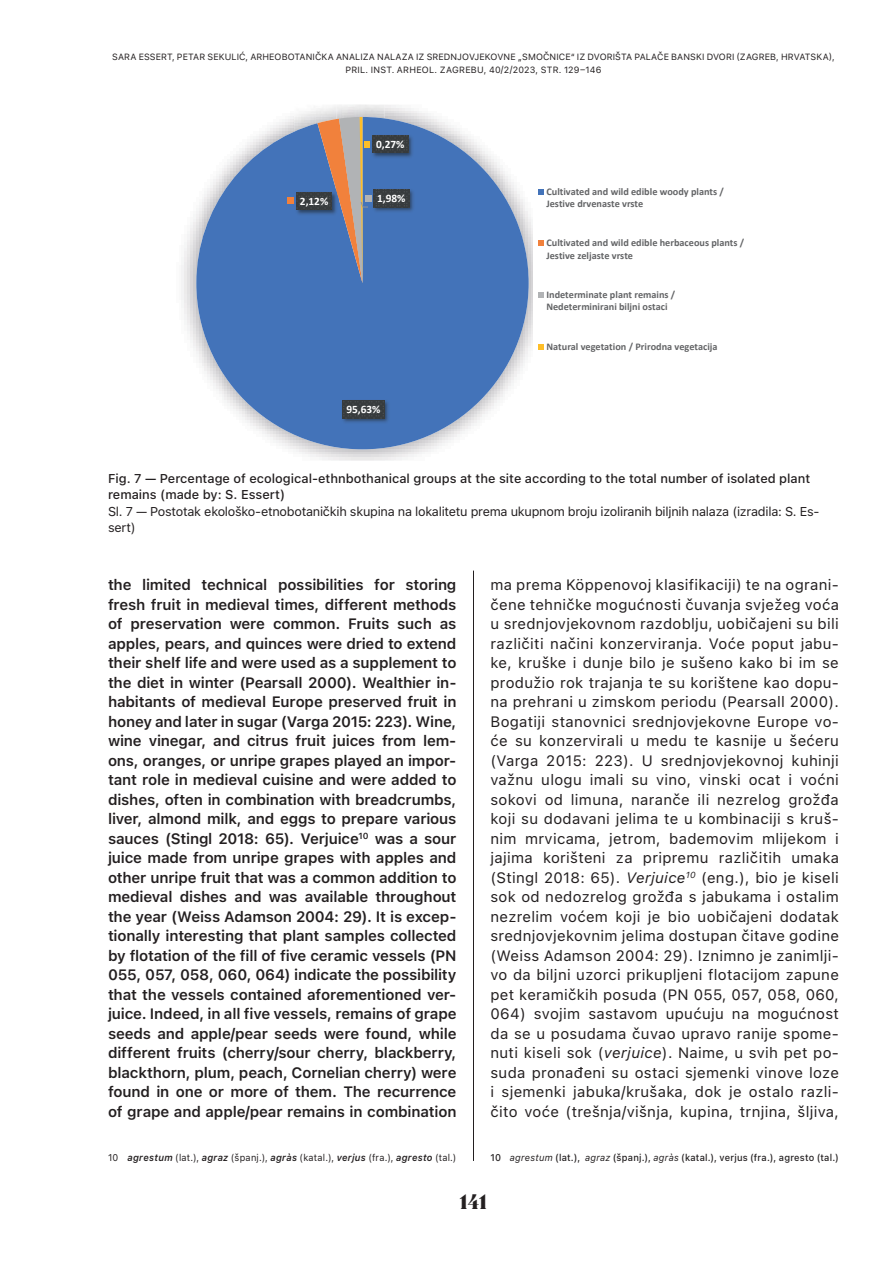
<style>
.page{position:relative;width:893px;height:1263px;background:#fff}
.page>*{position:absolute;margin:0;border:0;box-sizing:border-box;transform-origin:0 0}
.t1{font:900 21px "Cako";color:#231f20}
.t2{font:600 15px/19.5px "SF Pro Text";letter-spacing:-.01em;color:#231f20;text-align:justify}
.t3{font:15px/19.5px "SF Pro Text";letter-spacing:.02em;color:#231f20;text-align:justify}
.t4{font:500 12.75px/16.5px "SF Pro Text";color:#231f20}
.t5{font:700 11.4px "Calibri";color:#fff}
.t6{font:700 10.2px/12.5px "Calibri";color:#636466}
.t7{font:500 9.75px "SF Pro Text";letter-spacing:.025em;color:#231f20;scale:.95 1}
.t8{font:9.75px "SF Pro Text";letter-spacing:.025em;color:#231f20;scale:.95 1}
.t9{font:9px/13.5px "SF Pro Text";letter-spacing:.01em;color:#231f20;text-align:center}
.s1{font-weight:400}
.s2{font-weight:600;font-style:italic}
.s3{font-style:italic}
.s4{font-weight:400;font-style:italic}
</style>
<div class="page">
<hr style="left:473px;top:571px;width:1px;height:590px;background:#231f20">
<img style="left:181px;top:105px;width:352px;height:356px">
<img style="left:294px;top:105px;width:22px;height:12px">
<img style="left:316px;top:105px;width:21px;height:12px">
<img style="left:337px;top:105px;width:47px;height:12px">
<svg style="left:196px;top:117px;width:333px;height:332px;fill:#4373b9"></svg>
<div style="left:334px;top:406px;width:7px;height:7px;background:#4373b9"></div>
<img style="left:341px;top:399px;width:50px;height:26px">
<div style="left:343px;top:401px;width:41px;height:17px;background:linear-gradient(to right,#3a3e40,#3a3e40)"></div>
<svg style="left:288px;top:198px;width:6px;height:6px"></svg>
<img style="left:294px;top:190px;width:23px;height:26px">
<svg style="left:296px;top:192px;width:21px;height:18px"></svg>
<img style="left:372px;top:187px;width:44px;height:27px">
<svg style="left:374px;top:190px;width:35px;height:17px"></svg>
<svg style="left:317px;top:117px;width:55px;height:166px;background:#838497"></svg>
<img style="left:370px;top:133px;width:45px;height:27px">
<svg style="left:373px;top:136px;width:35px;height:17px"></svg>
<svg style="left:538px;top:189px;width:6px;height:6px"></svg>
<svg style="left:538px;top:241px;width:6px;height:5px"></svg>
<svg style="left:538px;top:292px;width:6px;height:6px"></svg>
<svg style="left:538px;top:344px;width:6px;height:5px"></svg>
<p class="t9" style="left:112px;top:50px;width:724px">SARA ESSERT, PETAR SEKULIĆ, ARHEOBOTANIČKA ANALIZA NALAZA IZ SREDNJOVJEKOVNE „SMOČNICE“ IZ DVORIŠTA PALAČE BANSKI DVORI (ZAGREB, HRVATSKA),<br>PRIL. INST. ARHEOL. ZAGREBU, 40/2/2023, STR. 129–146</p>
<p class="t5" style="left:376px;top:140px;width:30px">0,27%</p>
<p class="t5" style="left:300px;top:196px;width:30px">2,12%</p>
<p class="t5" style="left:377px;top:194px;width:30px">1,98%</p>
<p class="t5" style="left:346px;top:405px;width:36px">95,63%</p>
<p class="t6" style="left:546px;top:186px;width:179px">Cultivated and wild edible woody plants /<br>Jestive drvenaste vrste</p>
<p class="t6" style="left:546px;top:238px;width:199px">Cultivated and wild edible herbaceous plants /<br>Jestive zeljaste vrste</p>
<p class="t6" style="left:546px;top:289px;width:130px">Indeterminate plant remains /<br>Nedeterminirani biljni ostaci</p>
<p class="t6" style="left:546px;top:341px;width:173px">Natural vegetation / Prirodna vegetacija</p>
<p class="t4" style="left:108px;top:471px;width:713px">Fig. 7 — Percentage of ecological-ethnbothanical groups at the site according to the total number of isolated plant remains (made by: S. Essert)<br><span class="s1">Sl. 7 — Postotak ekološko-etnobotaničkih skupina na lokalitetu prema ukupnom broju izoliranih biljnih nalaza (izradila: S. Es&shy;sert)</span></p>
<p class="t2" style="left:108px;top:576px;width:350px">the limited technical possibilities for storing fresh fruit in medieval times, different methods of preservation were common. Fruits such as apples, pears, and quinces were dried to extend their shelf life and were used as a supplement to the diet in winter (Pearsall 2000). Wealthier in&shy;habitants of medieval Europe preserved fruit in honey and later in sugar (Varga 2015: 223). Wine, wine vinegar, and citrus fruit juices from lem&shy;ons, oranges, or unripe grapes played an impor&shy;tant role in medieval cuisine and were added to dishes, often in combination with breadcrumbs, liver, almond milk, and eggs to prepare various sauces (Stingl 2018: 65). Verjuice<sup>10</sup> was a sour juice made from unripe grapes with apples and other unripe fruit that was a common addition to medieval dishes and was available throughout the year (Weiss Adamson 2004: 29). It is excep&shy;tionally interesting that plant samples collected by flotation of the fill of five ceramic vessels (PN 055, 057, 058, 060, 064) indicate the possibility that the vessels contained aforementioned ver&shy;juice. Indeed, in all five vessels, remains of grape seeds and apple/pear seeds were found, while different fruits (cherry/sour cherry, blackberry, blackthorn, plum, peach, Cornelian cherry) were found in one or more of them. The recurrence of grape and apple/pear remains in combination</p>
<p class="t8" style="left:108px;top:1154px;width:368px">10 <span class="s2">agrestum</span> (lat.), <span class="s2">agraz</span> (španj.), <span class="s2">agràs</span> (katal.), <span class="s2">verjus</span> (fra.), <span class="s2">agresto</span> (tal.)</p>
<p class="t3" style="left:490px;top:576px;width:350px">ma prema Köppenovoj klasifikaciji) te na ograni&shy;čene tehničke mogućnosti čuvanja svježeg voća u srednjovjekovnom razdoblju, uobičajeni su bili različiti načini konzerviranja. Voće poput jabu&shy;ke, kruške i dunje bilo je sušeno kako bi im se produžio rok trajanja te su korištene kao dopu&shy;na prehrani u zimskom periodu (Pearsall 2000).<br>Bogatiji stanovnici srednjovjekovne Europe vo&shy;će su konzervirali u medu te kasnije u šećeru (Varga 2015: 223). U srednjovjekovnoj kuhinji važnu ulogu imali su vino, vinski ocat i voćni sokovi od limuna, naranče ili nezrelog grož a koji su dodavani jelima te u kombinaciji s kruš&shy;nim mrvicama, jetrom, bademovim mlijekom i jajima korišteni za pripremu različitih umaka (Stingl 2018: 65). <span class="s3">Verjuice</span><sup>10</sup> (eng.), bio je kiseli sok od nedozrelog grož a s jabukama i ostalim nezrelim voćem koji je bio uobičajeni dodatak srednjovjekovnim jelima dostupan čitave godine (Weiss Adamson 2004: 29). Iznimno je z animlji&shy;vo da biljni uzorci prikupljeni flotacijom zapune pet keramičkih posuda (PN 055, 057, 058, 060, 064) svojim sastavom upućuju na mogućnost da se u posudama čuvao upravo ranije spome&shy;nuti kiseli sok (<span class="s3">verjuice</span>). Naime, u svih pet po&shy;suda prona eni su ostaci sjemenki vinove loze i sjemenki jabuka/krušaka, dok je ostalo razli&shy;čito voće (trešnja/višnja, kupina, trnjina, šljiva,</p>
<p class="t7" style="left:490px;top:1154px;width:368px">10 <span class="s4">agrestum</span> (lat.), <span class="s4">agraz</span> (španj.), <span class="s4">agràs</span> (katal.), verjus (fra.), agresto (tal.)</p>
<p class="t1" style="left:460px;top:1194px;width:29px">141</p>
</div>
